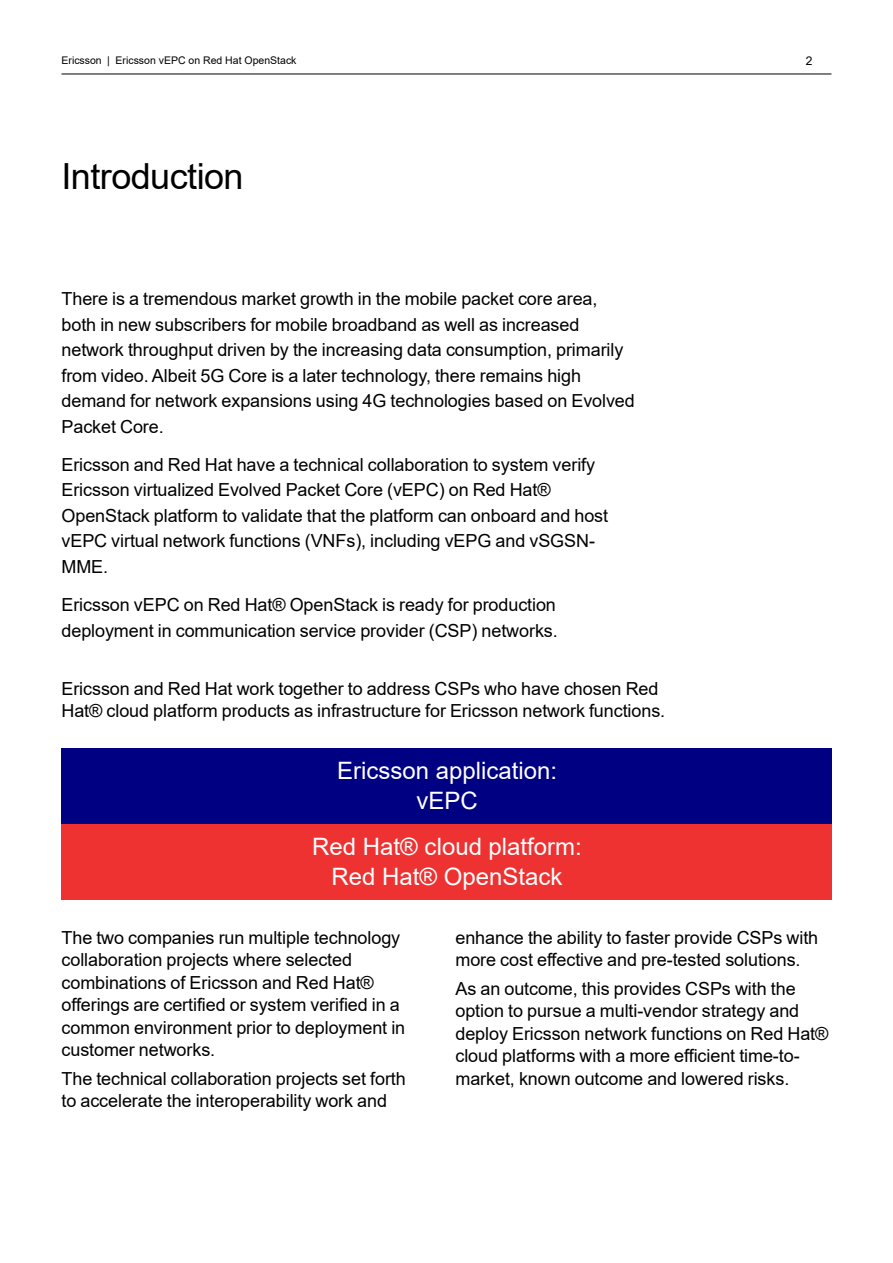
<style>
.page{position:relative;width:893px;height:1263px;background:#fff}
.page>*{position:absolute;margin:0;border:0;box-sizing:border-box;transform-origin:0 0}
.t1{font:36px "Arial";letter-spacing:-.015em;color:#000}
.t2{font:24px/30.2px "Arial";color:#fff;text-align:center}
.t3{font:18px/22.5px "Arial";letter-spacing:-.005em;color:#000}
.t4{font:12px "Arial";color:#000}
.t5{font:10.5px "Arial";color:#000}
</style>
<div class="page">
<hr style="left:61px;top:74px;width:770px;height:1px;background:#000">
<div style="left:62px;top:748px;width:770px;height:76px;background:#000082"></div>
<div style="left:62px;top:824px;width:770px;height:76px;background:#ee3232"></div>
<p class="t5" style="left:62px;top:53px;width:236px">Ericsson | Ericsson vEPC on Red Hat OpenStack</p>
<p class="t4" style="left:806px;top:53px;width:8px">2</p>
<h1 class="t1" style="left:62px;top:152px;width:184px">Introduction</h1>
<p class="t3" style="left:62px;top:286px;width:575px;line-height:25.5px">There is a tremendous market growth in the mobile packet core area, both in new subscribers for mobile broadband as well as increased network throughput driven by the increasing data consumption, primarily from video. Albeit 5G Core is a later technology, there remains high demand for network expansions using 4G technologies based on Evolved Packet Core.</p>
<p class="t3" style="left:62px;top:452px;width:548px;line-height:25.5px">Ericsson and Red Hat have a technical collaboration to system verify Ericsson virtualized Evolved Packet Core (vEPC) on Red Hat® OpenStack platform to validate that the platform can onboard and host vEPC virtual network functions (VNFs), including vEPG and vSGSN-MME.</p>
<p class="t3" style="left:62px;top:592px;width:498px;line-height:25.5px">Ericsson vEPC on Red Hat® OpenStack is ready for production deployment in communication service provider (CSP) networks.</p>
<p class="t3" style="left:62px;top:677px;width:605px">Ericsson and Red Hat work together to address CSPs who have chosen Red<br>Hat® cloud platform products as infrastructure for Ericsson network functions.</p>
<h2 class="t2" style="left:337px;top:756px;width:222px">Ericsson application: vEPC</h2>
<h2 class="t2" style="left:312px;top:831px;width:271px">Red Hat® cloud platform:<br>Red Hat® OpenStack</h2>
<p class="t3" style="left:62px;top:926px;width:345px">The two companies run multiple technology collaboration projects where selected combinations of Ericsson and Red Hat® offerings are certified or system verified in a common environment prior to deployment in customer networks.</p>
<p class="t3" style="left:62px;top:1067px;width:346px">The technical collaboration projects set forth to accelerate the interoperability work and</p>
<p class="t3" style="left:455px;top:926px;width:364px">enhance the ability to faster provide CSPs with more cost effective and pre-tested solutions.</p>
<p class="t3" style="left:455px;top:977px;width:374px">As an outcome, this provides CSPs with the option to pursue a multi-vendor strategy and deploy Ericsson network functions on Red Hat® cloud platforms with a more efficient time-to&shy;market, known outcome and lowered risks.</p>
</div>
